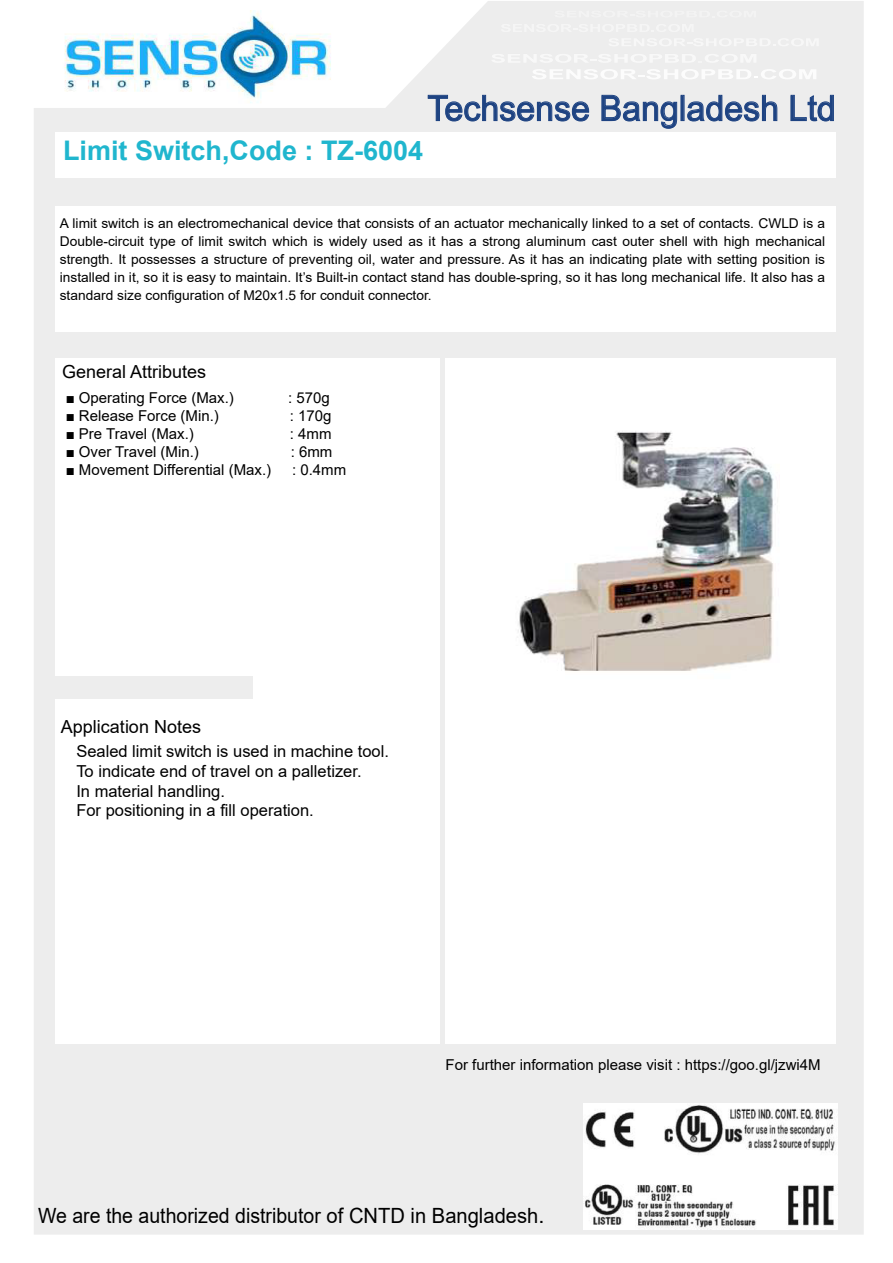
<style>
.page{position:relative;width:893px;height:1263px;background:#fff}
.page>*{position:absolute;margin:0;border:0;box-sizing:border-box;transform-origin:0 0}
.t1{font:35.25px "Arial";color:#1e4382;scale:.96 1}
.t2{font:700 27px "Arial";color:#20b6ce}
.t3{font:21px "Arial";color:#000;scale:.93 1}
.t4{font:18px "Arial";color:#000}
.t5{font:16.5px/19.8px "Arial";color:#000}
.t6{font:15px "Arial";color:#000}
.t7{font:13.5px/18px "Arial";color:#000;text-align:justify}
.s1{font-size:22.5px}
</style>
<div class="page">
<div style="left:34px;top:1px;width:830px;height:1234px;background:#ededed"></div>
<div style="left:56px;top:132px;width:780px;height:45px;background:#fff"></div>
<div style="left:56px;top:206px;width:780px;height:125px;background:#fff"></div>
<div style="left:446px;top:359px;width:390px;height:685px;background:#fff"></div>
<div style="left:56px;top:359px;width:384px;height:685px;background:#fff"></div>
<div style="left:56px;top:676px;width:196px;height:22px;background:#ededed"></div>
<img style="left:584px;top:1104px;width:253px;height:125px">
<svg style="left:532px;top:69px;width:284px;height:10px"></svg>
<div style="left:491px;top:54px;width:265px;height:9px;background:#f2f2f2"></div>
<svg style="left:554px;top:11px;width:202px;height:6px"></svg>
<div style="left:608px;top:38px;width:211px;height:8px;background:#f2f2f2"></div>
<div style="left:501px;top:24px;width:193px;height:8px;background:#f0f0f0"></div>
<img style="left:54px;top:10px;width:285px;height:96px">
<img style="left:518px;top:431px;width:256px;height:240px">
<svg style="left:427px;top:95px;width:162px;height:27px;background:#c1c9d6"></svg>
<svg style="left:601px;top:95px;width:76px;height:34px;background:#c4cbd7"></svg>
<svg style="left:687px;top:95px;width:91px;height:27px;background:#bdc6d4"></svg>
<svg style="left:790px;top:95px;width:44px;height:27px"></svg>
<h1 class="t1" style="left:427px;top:84px;width:427px">Techsense Bangladesh Ltd</h1>
<h2 class="t2" style="left:63px;top:132px;width:362px">Limit Switch,Code : TZ-6004</h2>
<p class="t7" style="left:60px;top:215px;width:767px">A limit switch is an electromechanical device that consists of an actuator mechanically linked to a set of contacts. CWLD is a Double-circuit type of limit switch which is widely used as it has a strong aluminum cast outer shell with high mechanical strength. It possesses a structure of preventing oil, water and pressure. As it has an indicating plate with setting position is installed in it, so it is easy to maintain. It’s Built-in contact stand has double-spring, so it has long mechanical life. It also has a standard size configuration of M20x1.5 for conduit connector.</p>
<h3 class="t4" style="left:62px;top:359px;width:146px">General Attributes</h3>
<p class="t6" style="left:66px;top:388px;width:170px">■ Operating Force (Max.)</p>
<p class="t6" style="left:288px;top:388px;width:43px">: 570g</p>
<p class="t6" style="left:66px;top:406px;width:155px">■ Release Force (Min.)</p>
<p class="t6" style="left:290px;top:406px;width:43px">: 170g</p>
<p class="t6" style="left:66px;top:424px;width:130px">■ Pre Travel (Max.)</p>
<p class="t6" style="left:290px;top:424px;width:43px">: 4mm</p>
<p class="t6" style="left:66px;top:442px;width:135px">■ Over Travel (Min.)</p>
<p class="t6" style="left:291px;top:442px;width:43px">: 6mm</p>
<p class="t6" style="left:66px;top:460px;width:207px">■ Movement Differential (Max.)</p>
<p class="t6" style="left:292px;top:460px;width:56px">: 0.4mm</p>
<h3 class="t4" style="left:61px;top:714px;width:142px">Application Notes</h3>
<p class="t5" style="left:76px;top:741px;width:314px">Sealed limit switch is used in machine tool.<br>To indicate end of travel on a palletizer.<br>In material handling.<br>For positioning in a fill operation.</p>
<p class="t6" style="left:446px;top:1054px;width:377px">For further information please visit : https://goo.gl/jzwi4M</p>
<h3 class="t3" style="left:38px;top:1201px;width:546px">We are the authorized distributor of CNTD in Bangladesh<span class="s1">.</span></h3>
</div>
